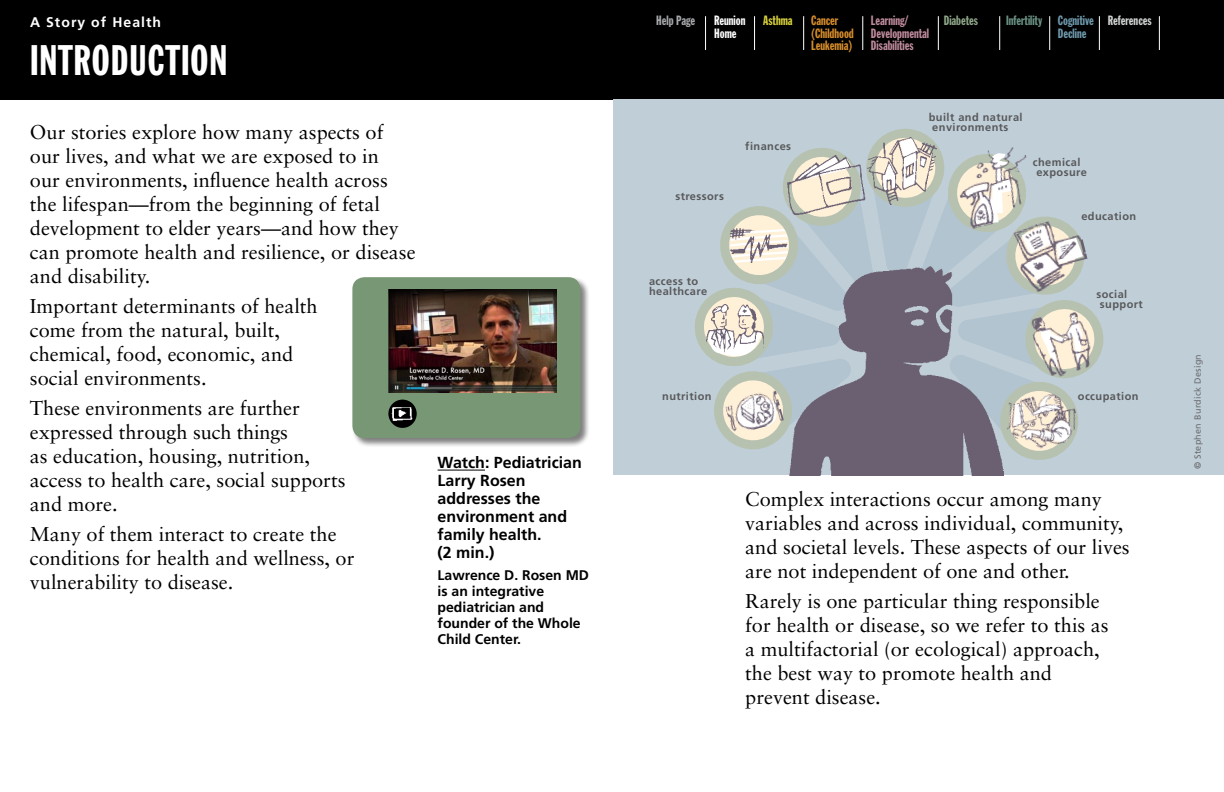
<style>
.page{position:relative;width:1224px;height:792px;background:#fff}
.page>*{position:absolute;margin:0;border:0;box-sizing:border-box;transform-origin:0 0}
.t1{font:42px "Franklin Gothic Extra Cond";letter-spacing:.025em;color:#fff}
.t2{font:20px/24px "Sabon LT";color:#000}
.t3{font:700 16px/18px "Frutiger";color:#000}
.t4{font:700 14px/16px "Frutiger";color:#000}
.t5{font:700 14px "Frutiger";letter-spacing:.075em;color:#fff}
.t6{font:13.3px/12.3px "Franklin Gothic Extra Cond";color:#c08c9d}
.t7{font:13.3px/12.3px "Franklin Gothic Extra Cond";color:#d88d2a}
.t8{font:13.3px/12.3px "Franklin Gothic Extra Cond";color:#6f9aad}
.t9{font:13.3px "Franklin Gothic Extra Cond";color:#fff}
.t10{font:13.3px "Franklin Gothic Extra Cond";color:#6b9386}
.t11{font:13.3px "Franklin Gothic Extra Cond";color:#d1d3d4}
.t12{font:13.3px "Franklin Gothic Extra Cond";color:#a7a9ac}
.t13{font:13.3px "Franklin Gothic Extra Cond";color:#8fa78a}
.t14{font:13.3px "Franklin Gothic Extra Cond";color:#d8d13b}
.t15{font:700 11px/10px "Frutiger";letter-spacing:.04em;color:#58595b}
.t16{font:9px "Frutiger";letter-spacing:.03em;color:#6d6e71}
.s1{font-weight:700}
</style>
<div class="page">
<div style="left:612px;top:0;width:612px;height:100px;background:#000"></div>
<hr style="left:863px;top:16px;width:1px;height:34px;background:#fff">
<hr style="left:938px;top:16px;width:1px;height:34px;background:#fff">
<hr style="left:999px;top:16px;width:1px;height:34px;background:#fff">
<hr style="left:1049px;top:16px;width:1px;height:34px;background:#fff">
<hr style="left:1099px;top:16px;width:1px;height:34px;background:#fff">
<hr style="left:1159px;top:16px;width:1px;height:34px;background:#fff">
<hr style="left:803px;top:16px;width:1px;height:34px;background:#fff">
<hr style="left:754px;top:16px;width:1px;height:34px;background:#fff">
<hr style="left:705px;top:16px;width:1px;height:34px;background:#fff">
<div style="left:614px;top:100px;width:610px;height:375px;background:#c0ced7"></div>
<img style="left:789px;top:469px;width:214px;height:6px">
<svg style="left:694px;top:128px;width:410px;height:341px"></svg>
<img style="left:1001px;top:388px;width:81px;height:67px">
<div style="left:352px;top:276px;width:238px;height:171px;background:#000;opacity:.5"></div>
<div style="left:352px;top:277px;width:228px;height:161px;background:#779775;border-radius:12px"></div>
<div style="left:380px;top:289px;width:184px;height:104px;background:#000;opacity:.75"></div>
<div style="left:388px;top:400px;width:29px;height:28px;background:#000;border-radius:50%"></div>
<img style="left:392px;top:407px;width:21px;height:14px">
<hr style="left:438px;top:470px;width:47px;height:1px;background:#000">
<div style="left:0;top:0;width:612px;height:100px;background:#000"></div>
<p class="t5" style="left:30px;top:14px;width:133px">A Story of Health</p>
<h1 class="t1" style="left:30px;top:38px;width:199px">Introduction</h1>
<p class="t2" style="left:30px;top:120px;width:387px">Our stories explore how many aspects of our lives, and what we are exposed to in<br>our environments, influence health across the lifespan—from the beginning of fetal development to elder years—and how they can promote health and resilience, or disease and disability.</p>
<p class="t2" style="left:30px;top:294px;width:289px">Important determinants of health come from the natural, built, chemical, food, economic, and social environments.</p>
<p class="t2" style="left:30px;top:396px;width:317px">These environments are further expressed through such things<br>as education, housing, nutrition, access to health care, social supports and more.</p>
<p class="t2" style="left:30px;top:522px;width:326px">Many of them interact to create the conditions for health and wellness, or vulnerability to disease.</p>
<p class="t3" style="left:438px;top:454px;width:146px">Watch: Pediatrician<br>Larry Rosen addresses the environment and family health.<br>(2 min.)</p>
<p class="t4" style="left:438px;top:567px;width:153px">Lawrence D. Rosen MD is an integrative pediatrician and founder of the Whole<br>Child Center.</p>
<p class="t7" style="left:811px;top:15px;width:44px">Cancer (Childhood<br>Leukemia)</p>
<p class="t6" style="left:871px;top:15px;width:60px">Learning/<br>Developmental<br>Disabilities</p>
<p class="t8" style="left:1058px;top:15px;width:38px">Cognitive<br>Decline</p>
<p class="t12" style="left:656px;top:14px;width:40px">Help Page</p>
<p class="t13" style="left:944px;top:14px;width:36px">Diabetes</p>
<p class="t10" style="left:1006px;top:14px;width:38px">Infertility</p>
<p class="t11" style="left:1108px;top:14px;width:45px">References</p>
<p class="t9" style="left:714px;top:14px;width:33px">Reunion</p>
<p class="t14" style="left:763px;top:14px;width:31px">Asthma</p>
<p class="t9" style="left:714px;top:26px;width:24px">Home</p>
<p class="t15" style="left:675px;top:191px;width:50px">stressors</p>
<p class="t15" style="left:745px;top:141px;width:47px">finances</p>
<p class="t15" style="left:649px;top:276px;width:60px">access to healthcare</p>
<p class="t15" style="left:662px;top:391px;width:51px">nutrition</p>
<p class="t15" style="left:932px;top:112px;width:92px;text-indent:-3px">built and natural environments</p>
<p class="t15" style="left:1033px;top:157px;width:56px;text-align:center">chemical exposure</p>
<p class="t15" style="left:1081px;top:211px;width:56px">education</p>
<p class="t15" style="left:1100px;top:289px;width:44px;text-indent:-3px">social support</p>
<p class="t15" style="left:1078px;top:391px;width:62px">occupation</p>
<p class="t2" style="left:745px;top:487px;width:386px">Complex interactions occur among many variables and across individual, community, and societal levels. These aspects of our lives are not independent of one and other.</p>
<p class="t2" style="left:745px;top:589px;width:365px">Rarely is one particular thing responsible for health or disease, so we refer to this as a multifactorial (or ecological) approach, the best way to promote health and prevent disease.</p>
<p class="t16" style="left:1193px;top:469px;width:117px;rotate:-90deg"><span class="s1">©</span> Stephen Burdick Design</p>
</div>
